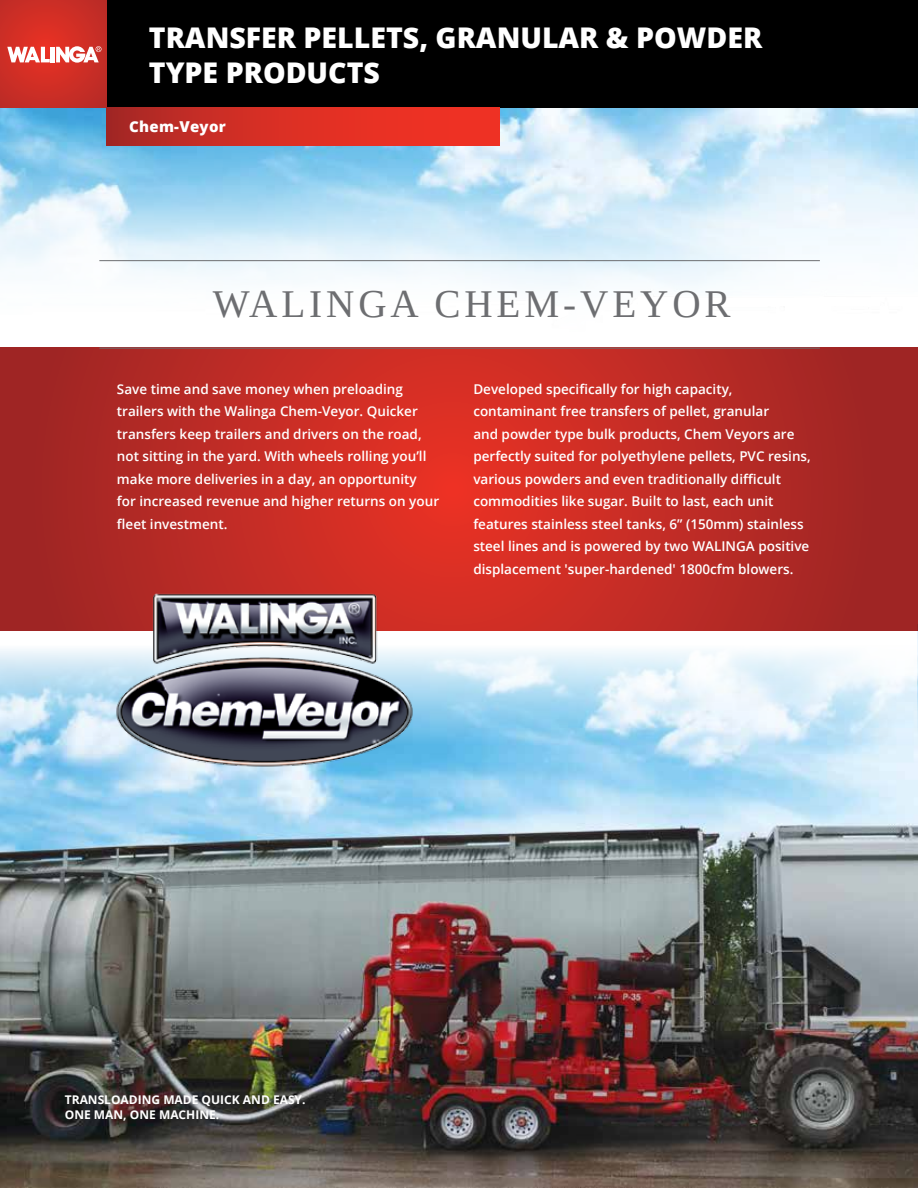
<style>
.page{position:relative;width:918px;height:1188px;background:#fff}
.page>*{position:absolute;margin:0;border:0;box-sizing:border-box;transform-origin:0 0}
.t1{font:39.15px "Tinos";letter-spacing:.1em;color:#6d6e71}
.t2{font:800 28.5px/35.4px "Open Sans";color:#fff}
.t3{font:800 15px "Open Sans";letter-spacing:.02em;color:#fff}
.t4{font:600 13.5px/22.5px "Open Sans";color:#fff}
.t5{font:700 12px/15px "Open Sans";color:#fff}
</style>
<div class="page">
<img style="left:0;top:108px;width:918px;height:240px">
<img style="left:0;top:631px;width:918px;height:557px">
<svg style="left:0;top:631px;width:917px;height:136px"></svg>
<div style="left:106px;top:0;width:812px;height:108px;background:#000"></div>
<svg style="left:0;top:0;width:106px;height:108px;background:#cd2e26"></svg>
<svg style="left:7px;top:47px;width:43px;height:15px"></svg>
<hr style="left:51px;top:47px;width:4px;height:15px;background:#fff">
<svg style="left:56px;top:46px;width:46px;height:17px"></svg>
<svg style="left:106px;top:108px;width:393px;height:38px;background:#d62e24"></svg>
<svg style="left:0;top:348px;width:918px;height:283px;background:#bd2a24"></svg>
<hr style="left:99px;top:260px;width:721px;height:1px;background:#6d6e71">
<hr style="left:99px;top:348px;width:721px;height:1px;background:#6d6e71">
<img style="left:111px;top:580px;width:306px;height:203px">
<h2 class="t2" style="left:149px;top:18px;width:615px">TRANSFER PELLETS, GRANULAR &amp; POWDER<br>TYPE PRODUCTS</h2>
<p class="t3" style="left:129px;top:116px;width:98px">Chem-Veyor</p>
<h1 class="t1" style="left:213px;top:279px;width:520px">WALINGA CHEM-VEYOR</h1>
<p class="t4" style="left:117px;top:377px;width:324px">Save time and save money when preloading trailers with the Walinga Chem-Veyor. Quicker transfers keep trailers and drivers on the road, not sitting in the yard. With wheels rolling you’ll make more deliveries in a day, an opportunity<br>for increased revenue and higher returns on your fleet investment.</p>
<p class="t4" style="left:473px;top:377px;width:339px">Developed specifically for high capacity, contaminant free transfers of pellet, granular<br>and powder type bulk products, Chem Veyors are perfectly suited for polyethylene pellets, PVC resins, various powders and even traditionally difficult commodities like sugar. Built to last, each unit features stainless steel tanks, 6” (150mm) stainless steel lines and is powered by two WALINGA positive displacement 'super-hardened' 1800cfm blowers.</p>
<p class="t5" style="left:65px;top:1092px;width:242px">TRANSLOADING MADE QUICK AND EASY.<br>ONE MAN, ONE MACHINE.</p>
</div>
